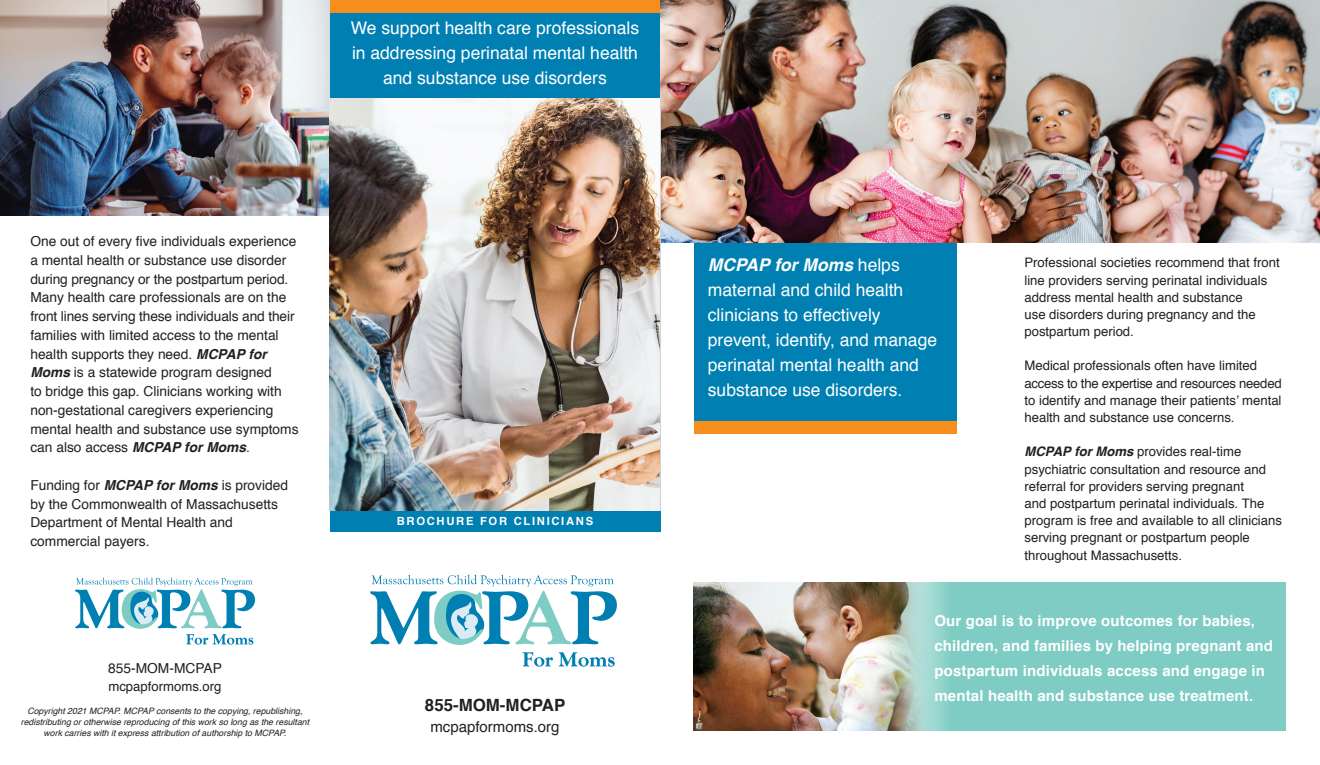
<style>
.page{position:relative;width:1320px;height:765px;background:#fff}
.page>*{position:absolute;margin:0;border:0;box-sizing:border-box;transform-origin:0 0}
.t1{font:17.5px/25px "Helvetica";color:#fff;text-align:center}
.t2{font:700 16.88px "Helvetica";color:#231f20}
.t3{font:700 15px/25px "Helvetica";letter-spacing:.01em;color:#fff}
.t4{font:15px "Helvetica";color:#231f20}
.t5{font:13.75px/18.8px "Helvetica";color:#231f20}
.t6{font:13.12px/17.2px "Helvetica";color:#231f20}
.t7{font:700 11.25px "Helvetica";letter-spacing:.15em;color:#fff}
.t8{font:italic 8.75px/11.2px "Helvetica";color:#231f20;text-align:center}
.s1{font-weight:700;font-style:italic}
</style>
<div class="page">
<img style="left:694px;top:582px;width:156px;height:148px">
<div style="left:330px;top:511px;width:330px;height:21px;background:#007fb2"></div>
<div style="left:330px;top:12px;width:330px;height:87px;background:#007fb2"></div>
<div style="left:330px;top:0;width:330px;height:12px;background:#f68e1e"></div>
<svg style="left:75px;top:577px;width:180px;height:68px"></svg>
<img style="left:660px;top:0;width:660px;height:243px">
<img style="left:0;top:0;width:330px;height:216px">
<img style="left:330px;top:99px;width:330px;height:412px">
<svg style="left:370px;top:575px;width:247px;height:92px"></svg>
<div style="left:694px;top:243px;width:262px;height:179px;background:#007fb2"></div>
<div style="left:694px;top:422px;width:262px;height:12px;background:#f68e1e"></div>
<svg style="left:850px;top:582px;width:435px;height:148px;background:#88c8be"></svg>
<h1 class="t1" style="left:351px;top:16px;width:290px">We support health care professionals in addressing perinatal mental health and substance use disorders</h1>
<p class="t5" style="left:30px;top:232px;width:270px">One out of every five individuals experience a mental health or substance use disorder during pregnancy or the postpartum period.<br>Many health care professionals are on the front lines serving these individuals and their families with limited access to the mental health supports they need. <span class="s1">MCPAP for Moms</span> is a statewide program designed<br>to bridge this gap. Clinicians working with non-gestational caregivers experiencing mental health and substance use symptoms can also access <span class="s1">MCPAP for Moms</span>.</p>
<p class="t5" style="left:30px;top:476px;width:259px">Funding for <span class="s1">MCPAP for Moms</span> is provided by the Commonwealth of Massachusetts<br>Department of Mental Health and commercial payers.</p>
<p class="t5" style="left:108px;top:659px;width:115px">855-MOM-MCPAP</p>
<p class="t6" style="left:108px;top:678px;width:115px">mcpapformoms.org</p>
<p class="t8" style="left:21px;top:705px;width:290px">Copyright 2021 MCPAP. MCPAP consents to the copying, republishing, redistributing or otherwise reproducing of this work so long as the resultant work carries with it express attribution of authorship to MCPAP.</p>
<p class="t7" style="left:397px;top:512px;width:198px">BROCHURE FOR CLINICIANS</p>
<p class="t2" style="left:425px;top:691px;width:142px">855-MOM-MCPAP</p>
<p class="t4" style="left:430px;top:715px;width:131px">mcpapformoms.org</p>
<h1 class="t1" style="left:708px;top:253px;width:231px;text-align:left"><span class="s1">MCPAP for Moms</span> helps maternal and child health clinicians to effectively prevent, identify, and manage perinatal mental health and substance use disorders.</h1>
<p class="t6" style="left:1024px;top:255px;width:257px">Professional societies recommend that front line providers serving perinatal individuals address mental health and substance<br>use disorders during pregnancy and the postpartum period.</p>
<p class="t6" style="left:1024px;top:358px;width:259px">Medical professionals often have limited access to the expertise and resources needed to identify and manage their patients’ mental health and substance use concerns.</p>
<p class="t6" style="left:1024px;top:444px;width:259px"><span class="s1">MCPAP for Moms</span> provides real-time psychiatric consultation and resource and referral for providers serving pregnant<br>and postpartum perinatal individuals. The program is free and available to all clinicians serving pregnant or postpartum people throughout Massachusetts.</p>
<p class="t3" style="left:934px;top:608px;width:340px">Our goal is to improve outcomes for babies, children, and families by helping pregnant and postpartum individuals access and engage in mental health and substance use treatment.</p>
</div>
